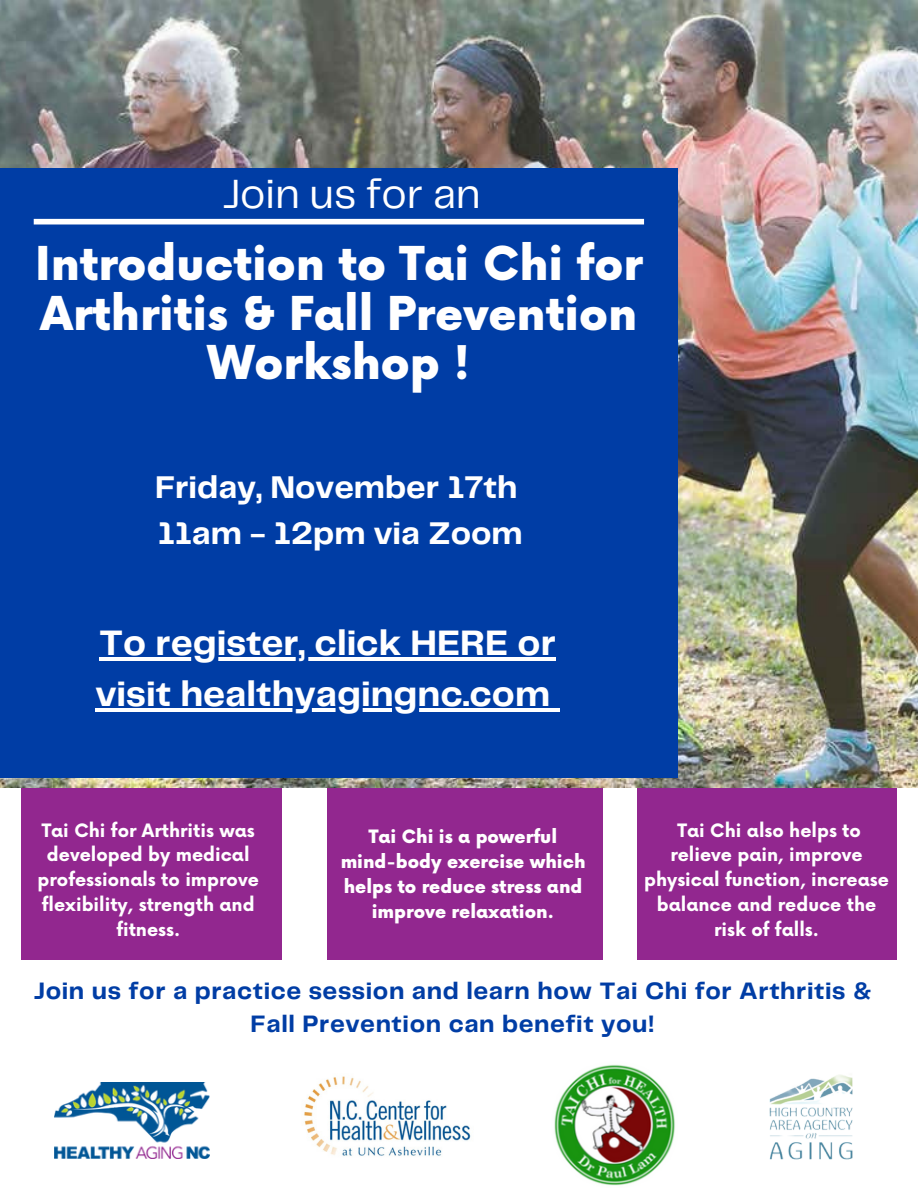
<style>
.page{position:relative;width:918px;height:1188px;background:#fff}
.page>*{position:absolute;margin:0;border:0;box-sizing:border-box;transform-origin:0 0}
.t1{font:900 45.45px/49.5px "Now";color:#fff;text-align:center}
.t2{font:42.45px "Telegraf";color:#fff}
.t3{font:700 36.75px/50.7px "Telegraf";color:#fff}
.t4{font:700 32.55px "Telegraf";color:#fff}
.t5{font:700 24.75px/33.8px "Telegraf";letter-spacing:.025em;color:#003da5;text-align:center}
.t6{font:700 18px/24.8px "Now";color:#fff;text-align:center}
.t7{font:900 18px/24.8px "Now";color:#fff;text-align:center}
</style>
<div class="page">
<img style="left:0;top:0;width:918px;height:788px">
<img style="left:304px;top:1076px;width:167px;height:80px">
<img style="left:54px;top:1083px;width:155px;height:75px">
<div style="left:0;top:168px;width:678px;height:610px;background:#003da5"></div>
<img style="left:769px;top:1075px;width:84px;height:85px">
<div style="left:22px;top:788px;width:260px;height:172px;background:#92278f"></div>
<div style="left:637px;top:788px;width:259px;height:172px;background:#92278f"></div>
<div style="left:327px;top:788px;width:276px;height:172px;background:#92278f"></div>
<img style="left:554px;top:1065px;width:121px;height:121px">
<div style="left:34px;top:219px;width:610px;height:5px;background:#fff"></div>
<hr style="left:99px;top:657px;width:457px;height:4px;background:#fff">
<hr style="left:96px;top:708px;width:454px;height:3px;background:#fff">
<svg style="left:550px;top:708px;width:9px;height:3px"></svg>
<p class="t2" style="left:222px;top:176px;width:260px">Join us for an</p>
<p class="t1" style="left:35px;top:242px;width:609px">Introduction to Tai Chi for<br>Arthritis &amp; Fall Prevention<br>Workshop !</p>
<p class="t4" style="left:155px;top:473px;width:364px">Friday, November 17th</p>
<p class="t4" style="left:158px;top:519px;width:366px">11am - 12pm via Zoom</p>
<p class="t3" style="left:96px;top:619px;width:462px">To register, click HERE or visit healthyagingnc.com</p>
<p class="t6" style="left:38px;top:819px;width:223px">Tai Chi for Arthritis was developed by medical professionals to improve flexibility, strength and fitness.</p>
<p class="t6" style="left:644px;top:819px;width:246px">Tai Chi also helps to relieve pain, improve physical function, increase balance and reduce the risk of falls.</p>
<p class="t7" style="left:341px;top:826px;width:246px">Tai Chi is a powerful mind-body exercise which helps to reduce stress and improve relaxation.</p>
<p class="t5" style="left:34px;top:975px;width:839px">Join us for a practice session and learn how Tai Chi for Arthritis &amp;<br>Fall Prevention can benefit you!</p>
</div>
